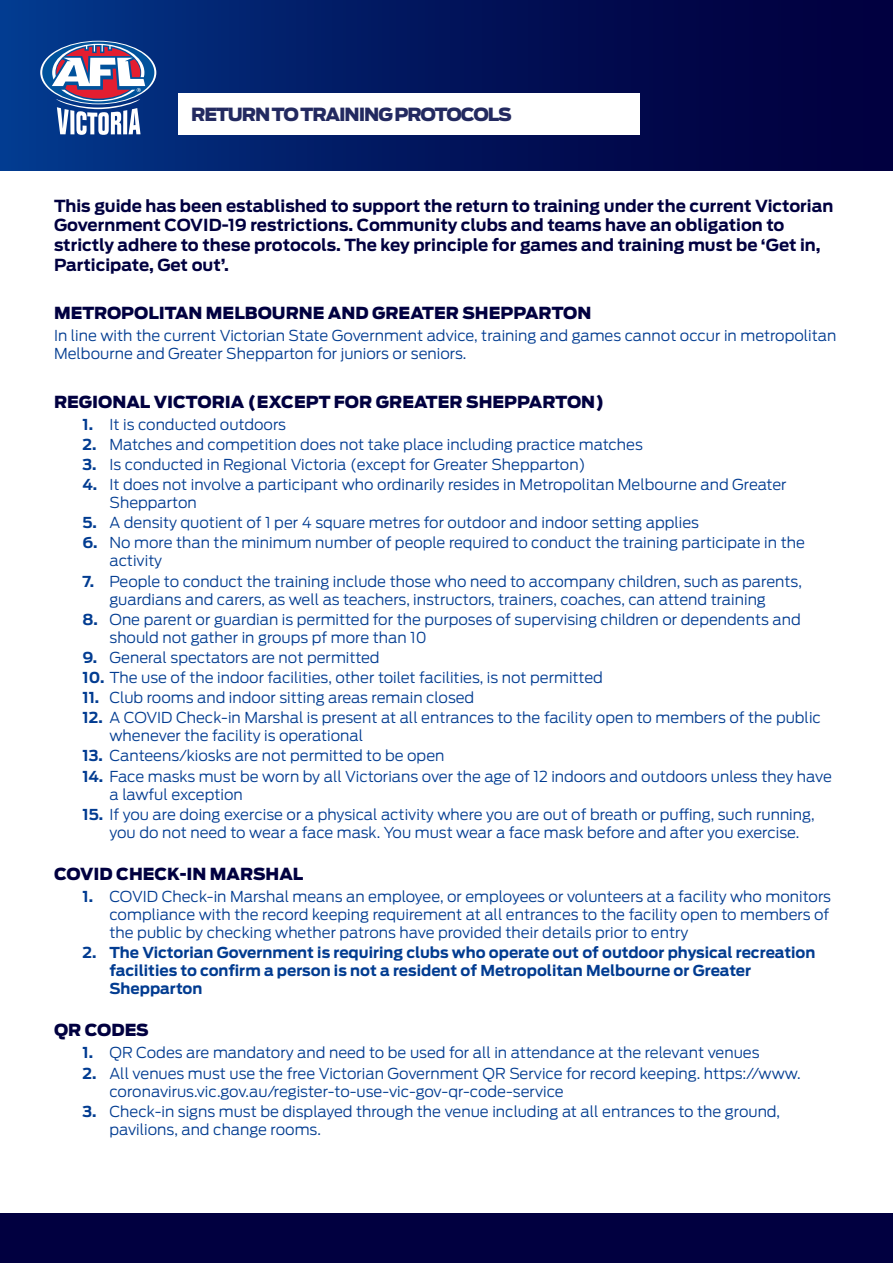
<style>
.page{position:relative;width:893px;height:1263px;background:#fff}
.page>*{position:absolute;margin:0;border:0;box-sizing:border-box;transform-origin:0 0}
.t1{font:900 18px "Antenna";letter-spacing:-.06em;color:#232a60}
.t2{font:700 16.5px/19.8px "Antenna";color:#010040}
.t3{font:900 16.5px "Antenna";color:#010040}
.t4{font:300 15px/18px "Antenna";color:#023c91}
.t5{font:700 15px/18px "Antenna";color:#023c91}
.s1{font-weight:700}
</style>
<div class="page">
<div style="left:0;top:0;width:893px;height:170px;background:linear-gradient(to right,#023689,#010036)"></div>
<div style="left:178px;top:94px;width:462px;height:41px;background:#fff"></div>
<svg style="left:40px;top:41px;width:116px;height:63px"></svg>
<div style="left:42px;top:42px;width:112px;height:61px;background:#00529c;border-radius:50%"></div>
<svg style="left:52px;top:44px;width:93px;height:91px"></svg>
<div style="left:0;top:1213px;width:893px;height:50px;background:#010040"></div>
<p class="t1" style="left:191px;top:102px;width:322px">RETURN TO TRAINING PROTOCOLS</p>
<p class="t2" style="left:54px;top:196px;width:781px">This guide has been established to support the return to training under the current Victorian Government COVID-19 restrictions. Community clubs and teams have an obligation to strictly adhere to these protocols. The key principle for games and training must be ‘Get in, Participate, Get out’.</p>
<p class="t3" style="left:54px;top:301px;width:539px">METROPOLITAN MELBOURNE AND GREATER SHEPPARTON</p>
<p class="t4" style="left:54px;top:327px;width:784px">In line with the current Victorian State Government advice, training and games cannot occur in metropolitan<br>Melbourne and Greater Shepparton for juniors or seniors.</p>
<p class="t3" style="left:54px;top:390px;width:552px">REGIONAL VICTORIA (EXCEPT FOR GREATER SHEPPARTON)</p>
<p class="t4" style="left:82px;top:415px;width:205px"><span class="s1">1.</span> It is conducted outdoors</p>
<p class="t4" style="left:82px;top:435px;width:562px"><span class="s1">2.</span> Matches and competition does not take place including practice matches</p>
<p class="t4" style="left:82px;top:455px;width:505px"><span class="s1">3.</span> Is conducted in Regional Victoria (except for Greater Shepparton)</p>
<p class="t4" style="left:110px;top:475px;width:679px;text-indent:-27px"><span class="s1">4.</span> It does not involve a participant who ordinarily resides in Metropolitan Melbourne and Greater<br>Shepparton</p>
<p class="t4" style="left:82px;top:513px;width:618px"><span class="s1">5.</span> A density quotient of 1 per 4 square metres for outdoor and indoor setting applies</p>
<p class="t4" style="left:110px;top:534px;width:697px;text-indent:-27px"><span class="s1">6.</span> No more than the minimum number of people required to conduct the training participate in the activity</p>
<p class="t4" style="left:110px;top:572px;width:694px;text-indent:-27px"><span class="s1">7.</span> People to conduct the training include those who need to accompany children, such as parents, guardians and carers, as well as teachers, instructors, trainers, coaches, can attend training</p>
<p class="t4" style="left:110px;top:610px;width:693px;text-indent:-27px"><span class="s1">8.</span> One parent or guardian is permitted for the purposes of supervising children or dependents and should not gather in groups pf more than 10</p>
<p class="t4" style="left:82px;top:648px;width:299px"><span class="s1">9.</span> General spectators are not permitted</p>
<p class="t4" style="left:82px;top:668px;width:522px"><span class="s1">10.</span> The use of the indoor facilities, other toilet facilities, is not permitted</p>
<p class="t4" style="left:82px;top:688px;width:393px"><span class="s1">11.</span> Club rooms and indoor sitting areas remain closed</p>
<p class="t4" style="left:110px;top:708px;width:713px;text-indent:-27px"><span class="s1">12.</span> A COVID Check-in Marshal is present at all entrances to the facility open to members of the public whenever the facility is operational</p>
<p class="t4" style="left:83px;top:746px;width:364px"><span class="s1">13.</span> Canteens/kiosks are not permitted to be open</p>
<p class="t4" style="left:110px;top:767px;width:724px;text-indent:-27px"><span class="s1">14.</span> Face masks must be worn by all Victorians over the age of 12 indoors and outdoors unless they have a lawful exception</p>
<p class="t4" style="left:110px;top:805px;width:707px;text-indent:-27px"><span class="s1">15.</span> If you are doing exercise or a physical activity where you are out of breath or puffing, such running, you do not need to wear a face mask. You must wear a face mask before and after you exercise.</p>
<p class="t3" style="left:54px;top:862px;width:251px">COVID CHECK-IN MARSHAL</p>
<p class="t4" style="left:110px;top:887px;width:723px;text-align:justify;text-indent:-27px"><span class="s1">1.</span> COVID Check-in Marshal means an employee, or employees or volunteers at a facility who monitors compliance with the record keeping requirement at all entrances to the facility open to members of the public by checking whether patrons have provided their details prior to entry</p>
<p class="t5" style="left:110px;top:943px;width:707px;text-indent:-27px">2. The Victorian Government is requiring clubs who operate out of outdoor physical recreation facilities to confirm a person is not a resident of Metropolitan Melbourne or Greater<br>Shepparton</p>
<p class="t3" style="left:54px;top:1018px;width:96px">QR CODES</p>
<p class="t4" style="left:82px;top:1043px;width:678px"><span class="s1">1.</span> QR Codes are mandatory and need to be used for all in attendance at the relevant venues</p>
<p class="t4" style="left:110px;top:1064px;width:693px;text-indent:-27px"><span class="s1">2.</span> All venues must use the free Victorian Government QR Service for record keeping. https://www. coronavirus.vic.gov.au/register-to-use-vic-gov-qr-code-service</p>
<p class="t4" style="left:110px;top:1102px;width:672px;text-indent:-27px"><span class="s1">3.</span> Check-in signs must be displayed through the venue including at all entrances to the ground, pavilions, and change rooms.</p>
</div>
